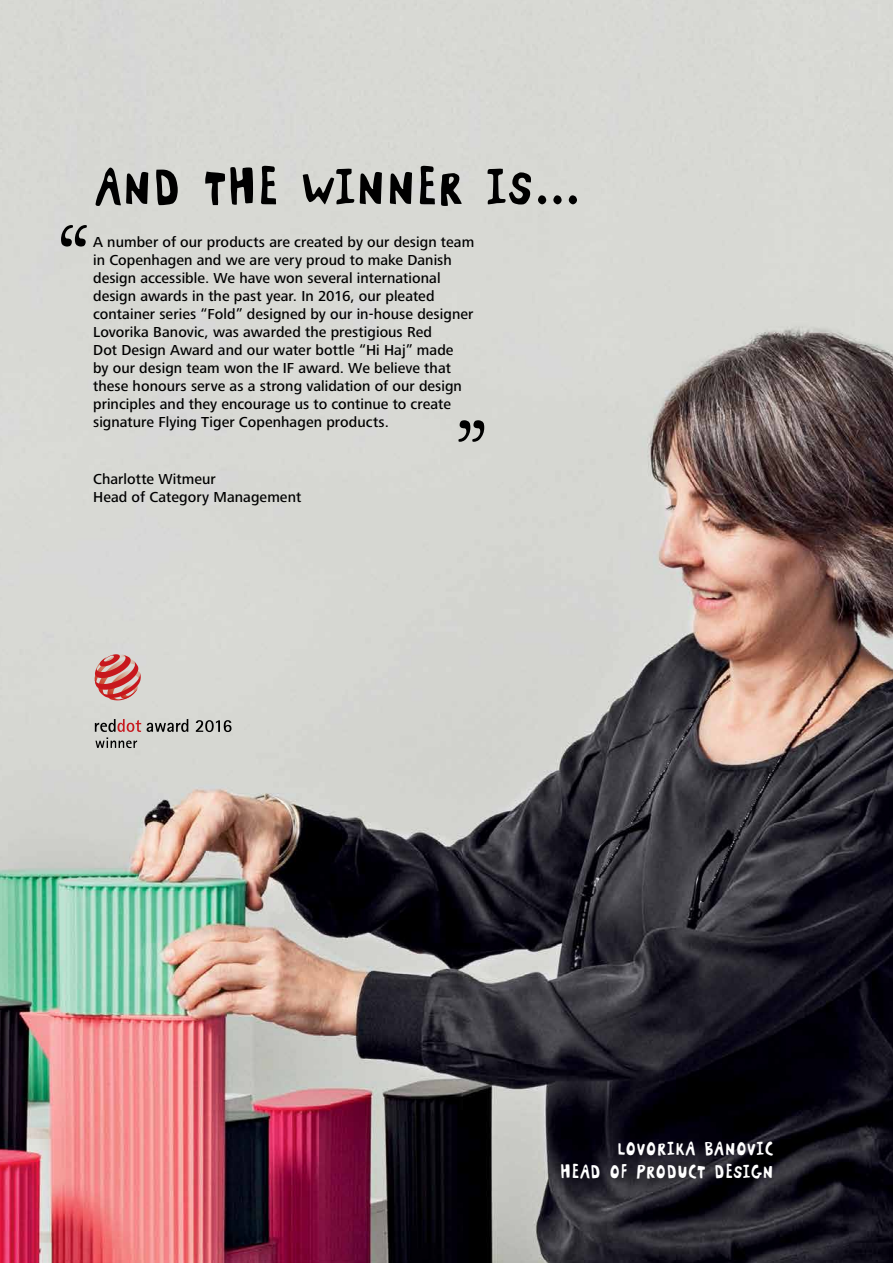
<style>
.page{position:relative;width:893px;height:1263px;background:#fff}
.page>*{position:absolute;margin:0;border:0;box-sizing:border-box;transform-origin:0 0}
.t1{font:81px "Tigerbasic";letter-spacing:-.025em;color:#000}
.t2{font:76.95px "Tigerbasic";color:#000}
.t3{font:30px/22.5px "Tigerbasic";letter-spacing:-.01em;color:#fff;text-align:right}
.t4{font:15px/18px "Frutiger TIGE Rmedium";letter-spacing:.005em;color:#000}
</style>
<div class="page">
<img style="left:0;top:0;width:893px;height:1263px">
<div style="left:88px;top:704px;width:144px;height:30px;background:#d8d9d4"></div>
<svg style="left:147px;top:719px;width:41px;height:13px"></svg>
<svg style="left:196px;top:720px;width:35px;height:12px"></svg>
<div style="left:90px;top:734px;width:57px;height:23px;background:#d6d7d2"></div>
<svg style="left:95px;top:719px;width:46px;height:29px"></svg>
<div style="left:91px;top:645px;width:65px;height:63px;background:#d8d9d4"></div>
<svg style="left:95px;top:654px;width:46px;height:46px"></svg>
<h1 class="t1" style="left:94px;top:144px;width:491px">AND THE WINNER IS...</h1>
<p class="t4" style="left:93px;top:233px;width:383px">A number of our products are created by our design team in Copenhagen and we are very proud to make Danish design accessible. We have won several international design awards in the past year. In 2016, our pleated container series “Fold” designed by our in-house designer Lovorika Banovic, was awarded the prestigious Red<br>Dot Design Award and our water bottle “Hi Haj” made<br>by our design team won the IF award. We believe that these honours serve as a strong validation of our design principles and they encourage us to continue to create signature Flying Tiger Copenhagen products.</p>
<h2 class="t2" style="left:56px;top:208px;width:35px">“</h2>
<h2 class="t2" style="left:489px;top:458px;width:35px;rotate:-180deg">“</h2>
<p class="t4" style="left:93px;top:471px;width:210px">Charlotte Witmeur<br>Head of Category Management</p>
<h3 class="t3" style="left:559px;top:1138px;width:216px">LOVORIKA BANOVIC<br>HEAD OF PRODUCT DESIGN</h3>
</div>
